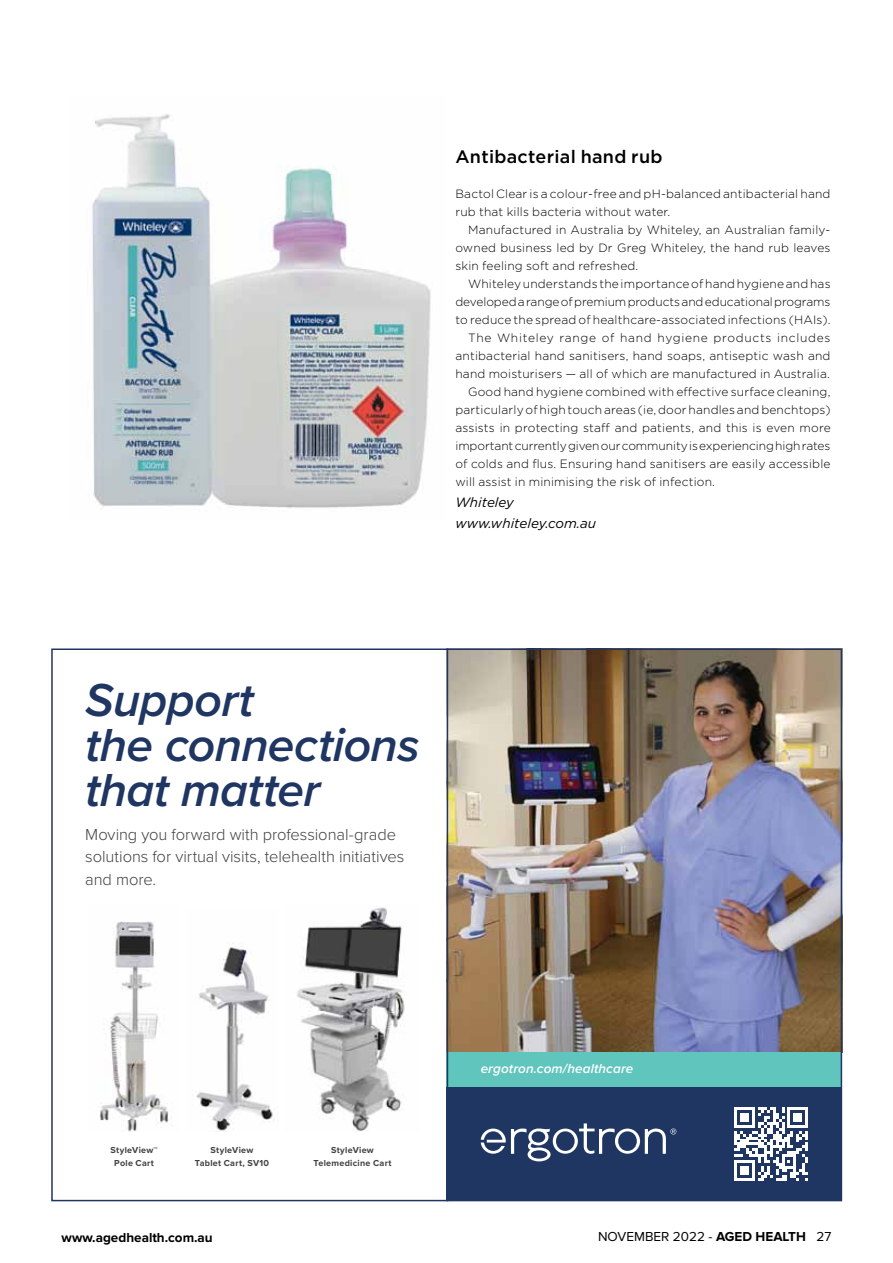
<style>
.page{position:relative;width:893px;height:1263px;background:#fff}
.page>*{position:absolute;margin:0;border:0;box-sizing:border-box;transform-origin:0 0}
.t1{font:italic 600 48px/45px "Proxima Nova";letter-spacing:-.015em;color:#1f3662}
.t2{font:500 18px "Gotham";letter-spacing:.015em;color:#000}
.t3{font:300 16.5px/22.5px "Proxima Nova";letter-spacing:-.005em;color:#414042}
.t4{font:italic 13.5px/21px "Gotham";color:#000}
.t5{font:13.5px "Proxima Nova";color:#000}
.t6{font:italic 600 13.5px "Proxima Nova";letter-spacing:.01em;color:#fff}
.t7{font:700 13.5px "Proxima Nova";color:#000}
.t8{font:300 12px/18px "Gotham";letter-spacing:.015em;color:#000}
.t9{font:300 12px "Gotham";letter-spacing:-.005em;color:#000}
.t10{font:300 12px "Gotham";letter-spacing:.06em;color:#000}
.t11{font:700 9px/13.5px "Proxima Nova";letter-spacing:.03em;color:#414042;text-align:center}
.s1{font-family:"Proxima Nova A"}
.s2{font-weight:700}
</style>
<div class="page">
<div style="left:447px;top:1086px;width:395px;height:115px;background:#1f3662"></div>
<svg style="left:481px;top:1123px;width:195px;height:38px"></svg>
<img style="left:100px;top:921px;width:72px;height:210px">
<img style="left:196px;top:943px;width:77px;height:188px">
<img style="left:297px;top:907px;width:108px;height:224px">
<img style="left:448px;top:651px;width:391px;height:401px">
<svg style="left:734px;top:1107px;width:74px;height:74px"></svg>
<div style="left:447px;top:1052px;width:395px;height:34px;background:#5fc5bd"></div>
<hr style="left:447px;top:648px;width:1px;height:553px;background:#1f3662">
<img style="left:92px;top:114px;width:339px;height:397px">
<h2 class="t2" style="left:455px;top:145px;width:209px">Antibacterial hand rub</h2>
<p class="t8" style="left:455px;top:185px;width:377px">Bactol Clear is a colour-free and pH-balanced antibacterial hand rub that kills bacteria without water.</p>
<p class="t8" style="left:455px;top:221px;width:377px;text-align:justify;text-indent:13px">Manufactured in Australia by Whiteley, an Australian family&shy;owned business led by Dr Greg Whiteley, the hand rub leaves skin feeling soft and refreshed.</p>
<p class="t8" style="left:468px;top:275px;width:364px">Whiteley understands the importance of hand hygiene and has</p>
<p class="t9" style="left:455px;top:294px;width:377px">developed a range of premium products and educational programs</p>
<p class="t8" style="left:455px;top:311px;width:377px">to reduce the spread of healthcare-associated infections (HAIs).</p>
<p class="t10" style="left:468px;top:330px;width:364px">The Whiteley range of hand hygiene products includes</p>
<p class="t8" style="left:455px;top:347px;width:377px">antibacterial hand sanitisers, hand soaps, antiseptic wash and</p>
<p class="t8" style="left:455px;top:365px;width:376px">hand moisturisers — all of which are manufactured in Australia.</p>
<p class="t8" style="left:468px;top:383px;width:364px">Good hand hygiene combined with effective surface cleaning,</p>
<p class="t8" style="left:455px;top:401px;width:377px">particularly of high touch areas (ie, door handles and benchtops)</p>
<p class="t8" style="left:455px;top:419px;width:377px">assists in protecting staff and patients, and this is even more</p>
<p class="t9" style="left:455px;top:438px;width:377px">important currently given our community is experiencing high rates</p>
<p class="t8" style="left:455px;top:455px;width:377px">of colds and flus. Ensuring hand sanitisers are easily accessible</p>
<p class="t8" style="left:455px;top:473px;width:261px">will assist in minimising the risk of infection.</p>
<p class="t4" style="left:455px;top:492px;width:142px">Whiteley www.whiteley.com.au</p>
<h1 class="t1" style="left:85px;top:676px;width:336px">Support<br>the connections that matter</h1>
<h3 class="t3" style="left:85px;top:822px;width:321px">Moving you forward with professional-grade solutions for virtual visits, telehealth initiatives and more.</h3>
<p class="t11" style="left:111px;top:1143px;width:49px">StyleView™<br>Pole Cart</p>
<p class="t11" style="left:195px;top:1143px;width:76px">StyleView<br>Tablet Cart, SV10</p>
<p class="t11" style="left:314px;top:1143px;width:79px">StyleView<br>Telemedicine Cart</p>
<p class="t6" style="left:481px;top:1059px;width:154px">ergotron.com/healthcare</p>
<p class="t7" style="left:62px;top:1229px;width:153px">www.agedhealth.com.au</p>
<p class="t5" style="left:598px;top:1229px;width:235px">NOVEMBER 2022 <span class="s1">-</span> <span class="s2">aged health</span> <span class="s1">27</span></p>
</div>
